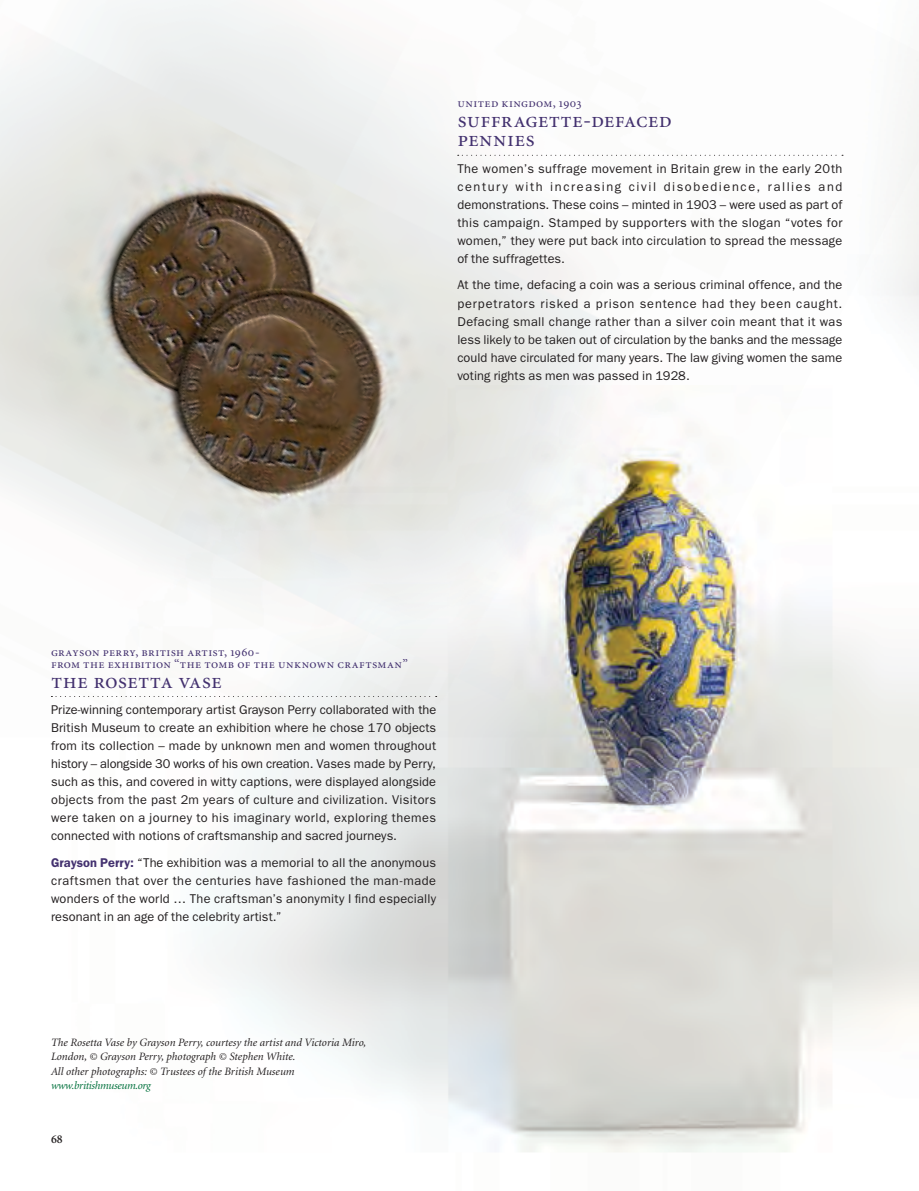
<style>
.page{position:relative;width:919px;height:1191px;background:#fff}
.page>*{position:absolute;margin:0;border:0;box-sizing:border-box;transform-origin:0 0}
.t1{font:22.5px/19.5px "Minion Regular SC";letter-spacing:.01em;color:#43316f}
.t2{font:12.75px/18px "ITC Franklin Gothic Std";letter-spacing:.01em;color:#231f20;text-align:justify}
.t3{font:12.75px/12px "Minion Regular SC";letter-spacing:.03em;color:#43316f}
.t4{font:600 12px "Minion";color:#231f20}
.t5{font:italic 11.25px/13.5px "Minion";color:#231f20}
.t6{font:italic 11.25px "Minion";letter-spacing:-.03em;color:#00703c}
.s1{font-weight:600;color:#43316f}
</style>
<div class="page">
<img style="left:0;top:0;width:918px;height:510px">
<img style="left:64px;top:386px;width:854px;height:766px">
<svg style="left:51px;top:696px;width:385px;height:1px"></svg>
<svg style="left:457px;top:155px;width:386px;height:1px"></svg>
<p class="t3" style="left:457px;top:98px;width:126px">united kingdom, 1903</p>
<h1 class="t1" style="left:457px;top:111px;width:216px">suffragette-defaced pennies</h1>
<p class="t2" style="left:457px;top:160px;width:386px">The women’s suffrage movement in Britain grew in the early 20th century with increasing civil disobedience, rallies and demonstrations. These coins – minted in 1903 – were used as part of this campaign. Stamped by supporters with the slogan “votes for women,” they were put back into circulation to spread the message of the suffragettes.</p>
<p class="t2" style="left:457px;top:276px;width:386px">At the time, defacing a coin was a serious criminal offence, and the perpetrators risked a prison sentence had they been caught.<br>Defacing small change rather than a silver coin meant that it was less likely to be taken out of circulation by the banks and the message could have circulated for many years. The law giving women the same voting rights as men was passed in 1928.</p>
<p class="t3" style="left:51px;top:646px;width:358px">grayson perry, british artist, 1960-<br>from the exhibition “the tomb of the unknown craftsman”</p>
<h1 class="t1" style="left:51px;top:671px;width:172px">the rosetta vase</h1>
<p class="t2" style="left:51px;top:701px;width:387px">Prize-winning contemporary artist Grayson Perry collaborated with the British Museum to create an exhibition where he chose 170 objects from its collection – made by unknown men and women throughout history – alongside 30 works of his own creation. Vases made by Perry, such as this, and covered in witty captions, were displayed alongside objects from the past 2m years of culture and civilization. Visitors were taken on a journey to his imaginary world, exploring themes connected with notions of craftsmanship and sacred journeys.</p>
<p class="t2" style="left:51px;top:853px;width:386px"><span class="s1">Grayson Perry:</span> “The exhibition was a memorial to all the anonymous craftsmen that over the centuries have fashioned the man-made wonders of the world … The craftsman’s anonymity I find especially resonant in an age of the celebrity artist.”</p>
<p class="t5" style="left:51px;top:1036px;width:317px">The Rosetta Vase by Grayson Perry, courtesy the artist and Victoria Miro,<br>London, © Grayson Perry, photograph © Stephen White.</p>
<p class="t5" style="left:51px;top:1065px;width:245px">All other photographs: © Trustees of the British Museum</p>
<p class="t6" style="left:51px;top:1079px;width:101px">www.britishmuseum.org</p>
<p class="t4" style="left:51px;top:1132px;width:13px">68</p>
</div>
